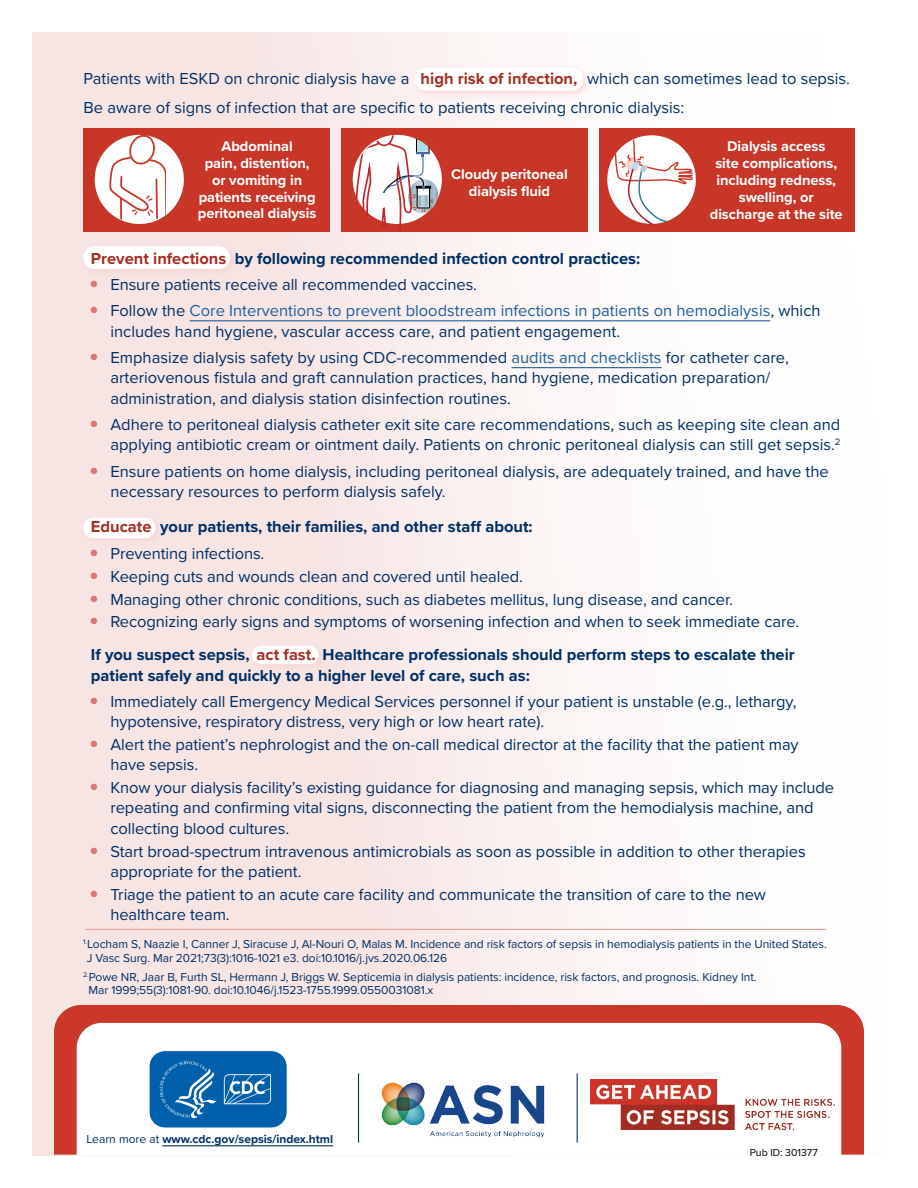
<style>
.page{position:relative;width:918px;height:1188px;background:#fff}
.page>*{position:absolute;margin:0;border:0;box-sizing:border-box;transform-origin:0 0}
.t1{font:16.5px/20.2px "Proxima Nova";letter-spacing:-.005em;color:#002f66}
.t2{font:700 16.5px/20.2px "Proxima Nova";color:#002f66}
.t3{font:700 14.7px/17px "Proxima Nova";letter-spacing:-.005em;color:#fff;text-align:center}
.Fig_Notes_2{font:12px/13.2px "Proxima Nova";letter-spacing:-.005em;color:#002f66}
.P_Learn_More_Text_8_pt{font:700 12px "Proxima Nova";color:#002f66}
.t4{font:10.5px "Proxima Nova";color:#000}
.s1{font-weight:700;color:#a52e23}
.s2{color:#a52e23}
.s3{color:#215e9e}
.s4{font-weight:400}
</style>
<div class="page">
<div style="left:32px;top:32px;width:854px;height:1124px;background:linear-gradient(to right,#f4dfdd,#fff)"></div>
<hr style="left:85px;top:929px;width:741px;height:1px;background:#e69e9f">
<div style="left:412px;top:65px;width:180px;height:34px;background:#facbcc;opacity:.6"></div>
<div style="left:415px;top:68px;width:168px;height:23px;background:#fff;border-radius:11px"></div>
<div style="left:54px;top:1005px;width:810px;height:150px;background:#cb3728"></div>
<svg style="left:77px;top:1023px;width:764px;height:133px"></svg>
<hr style="left:358px;top:1074px;width:1px;height:68px;background:#002f66">
<hr style="left:577px;top:1074px;width:1px;height:68px;background:#002f66">
<div style="left:83px;top:128px;width:247px;height:103px;background:#c83628"></div>
<div style="left:95px;top:135px;width:89px;height:89px;background:#fff;border-radius:50%"></div>
<div style="left:341px;top:128px;width:247px;height:103px;background:#c83628"></div>
<div style="left:353px;top:135px;width:89px;height:89px;background:#fff;border-radius:50%"></div>
<div style="left:599px;top:128px;width:256px;height:103px;background:#c83628"></div>
<div style="left:607px;top:135px;width:89px;height:89px;background:#fff;border-radius:50%"></div>
<svg style="left:107px;top:134px;width:59px;height:87px"></svg>
<svg style="left:356px;top:135px;width:82px;height:95px"></svg>
<svg style="left:614px;top:136px;width:79px;height:89px"></svg>
<div style="left:249px;top:643px;width:78px;height:29px;background:#f6e2e0"></div>
<div style="left:252px;top:646px;width:67px;height:18px;background:#fff;border-radius:9px"></div>
<div style="left:80px;top:515px;width:84px;height:32px;background:#f6e3e1"></div>
<div style="left:83px;top:518px;width:73px;height:20px;background:#fff;border-radius:10px"></div>
<div style="left:80px;top:243px;width:159px;height:34px;background:#f6e2e0"></div>
<div style="left:83px;top:246px;width:147px;height:23px;background:#fff;border-radius:11px"></div>
<hr style="left:190px;top:320px;width:580px;height:1px;background:#215e9e">
<hr style="left:511px;top:367px;width:151px;height:1px;background:#215e9e">
<hr style="left:162px;top:1145px;width:171px;height:1px;background:#002f66">
<svg style="left:148px;top:1050px;width:140px;height:78px;background:#2577b7"></svg>
<img style="left:371px;top:1061px;width:186px;height:95px">
<img style="left:591px;top:1080px;width:244px;height:49px">
<svg style="left:91px;top:280px;width:6px;height:7px"></svg>
<svg style="left:91px;top:307px;width:6px;height:7px"></svg>
<svg style="left:91px;top:354px;width:6px;height:6px"></svg>
<svg style="left:91px;top:421px;width:6px;height:6px"></svg>
<svg style="left:91px;top:468px;width:6px;height:6px"></svg>
<svg style="left:91px;top:549px;width:6px;height:7px"></svg>
<svg style="left:91px;top:572px;width:6px;height:7px"></svg>
<svg style="left:91px;top:595px;width:6px;height:7px"></svg>
<svg style="left:91px;top:618px;width:6px;height:7px"></svg>
<svg style="left:91px;top:697px;width:6px;height:7px"></svg>
<svg style="left:91px;top:741px;width:6px;height:6px"></svg>
<svg style="left:91px;top:784px;width:6px;height:6px"></svg>
<svg style="left:91px;top:847px;width:6px;height:7px"></svg>
<svg style="left:91px;top:891px;width:6px;height:6px"></svg>
<p class="t1" style="left:84px;top:68px;width:768px">Patients with ESKD on chronic dialysis have a <span class="s1">high risk of infection,</span> which can sometimes lead to sepsis.</p>
<p class="t1" style="left:84px;top:97px;width:602px">Be aware of signs of infection that are specific to patients receiving chronic dialysis:</p>
<p class="t3" style="left:198px;top:137px;width:120px">Abdominal<br>pain, distention, or vomiting in patients receiving peritoneal dialysis</p>
<p class="t3" style="left:710px;top:138px;width:134px">Dialysis access<br>site complications, including redness, swelling, or discharge at the site</p>
<p class="t3" style="left:451px;top:165px;width:118px">Cloudy peritoneal dialysis fluid</p>
<h3 class="t2" style="left:91px;top:248px;width:551px"><span class="s2">Prevent infections</span> by following recommended infection control practices:</h3>
<p class="t1" style="left:110px;top:273px;width:368px">Ensure patients receive all recommended vaccines.</p>
<p class="t1" style="left:110px;top:300px;width:712px">Follow the <span class="s3">Core Interventions to prevent bloodstream infections in patients on hemodialysis</span>, which includes hand hygiene, vascular access care, and patient engagement.</p>
<p class="t1" style="left:110px;top:347px;width:680px">Emphasize dialysis safety by using CDC-recommended <span class="s3">audits and checklists</span> for catheter care, arteriovenous fistula and graft cannulation practices, hand hygiene, medication preparation/ administration, and dialysis station disinfection routines.</p>
<p class="t1" style="left:110px;top:414px;width:732px">Adhere to peritoneal dialysis catheter exit site care recommendations, such as keeping site clean and applying antibiotic cream or ointment daily. Patients on chronic peritoneal dialysis can still get sepsis.<sup>2</sup></p>
<p class="t1" style="left:110px;top:461px;width:720px">Ensure patients on home dialysis, including peritoneal dialysis, are adequately trained, and have the necessary resources to perform dialysis safely.</p>
<h3 class="t2" style="left:91px;top:516px;width:443px"><span class="s2">Educate</span> your patients, their families, and other staff about:</h3>
<p class="t1" style="left:110px;top:542px;width:156px">Preventing infections.</p>
<p class="t1" style="left:110px;top:565px;width:414px">Keeping cuts and wounds clean and covered until healed.</p>
<p class="t1" style="left:110px;top:588px;width:624px">Managing other chronic conditions, such as diabetes mellitus, lung disease, and cancer.</p>
<p class="t1" style="left:110px;top:611px;width:690px">Recognizing early signs and symptoms of worsening infection and when to seek immediate care.</p>
<h3 class="t2" style="left:91px;top:644px;width:705px">If you suspect sepsis, <span class="s2">act fast.</span> Healthcare professionals should perform steps to escalate their patient safely and quickly to a higher level of care, such as:</h3>
<p class="t1" style="left:110px;top:690px;width:688px">Immediately call Emergency Medical Services personnel if your patient is unstable (e.g., lethargy, hypotensive, respiratory distress, very high or low heart rate).</p>
<p class="t1" style="left:110px;top:734px;width:690px">Alert the patient’s nephrologist and the on-call medical director at the facility that the patient may have sepsis.</p>
<p class="t1" style="left:110px;top:777px;width:725px">Know your dialysis facility’s existing guidance for diagnosing and managing sepsis, which may include repeating and confirming vital signs, disconnecting the patient from the hemodialysis machine, and collecting blood cultures.</p>
<p class="t1" style="left:110px;top:840px;width:697px">Start broad-spectrum intravenous antimicrobials as soon as possible in addition to other therapies appropriate for the patient.</p>
<p class="t1" style="left:110px;top:883px;width:657px">Triage the patient to an acute care facility and communicate the transition of care to the new healthcare team.</p>
<p class="Fig_Notes_2" style="left:83px;top:937px;width:745px"><sup>1.</sup>Locham S, Naazie I, Canner J, Siracuse J, Al-Nouri O, Malas M. Incidence and risk factors of sepsis in hemodialysis patients in the United States.<br>J Vasc Surg. Mar 2021;73(3):1016-1021 e3. doi:10.1016/j.jvs.2020.06.126</p>
<p class="Fig_Notes_2" style="left:89px;top:970px;width:670px;text-indent:-5px"><sup>2.</sup>Powe NR, Jaar B, Furth SL, Hermann J, Briggs W. Septicemia in dialysis patients: incidence, risk factors, and prognosis. Kidney Int.<br>Mar 1999;55(3):1081-90. doi:10.1046/j.1523-1755.1999.0550031081.x</p>
<p class="P_Learn_More_Text_8_pt" style="left:86px;top:1130px;width:248px"><span class="s4">Learn more at</span> www.cdc.gov/sepsis/index.html</p>
<p class="t4" style="left:750px;top:1145px;width:70px">Pub ID: 301377</p>
</div>
